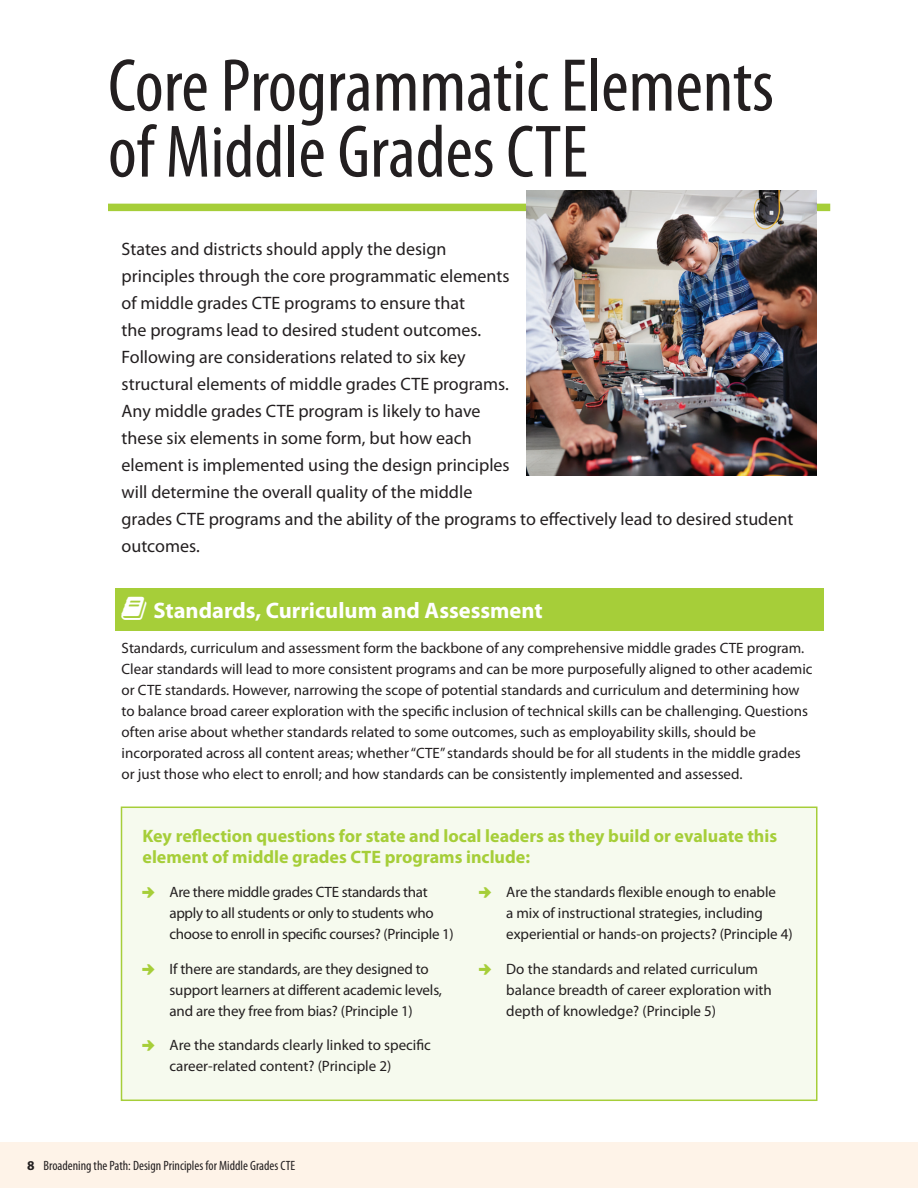
<style>
.page{position:relative;width:918px;height:1188px;background:#fff}
.page>*{position:absolute;margin:0;border:0;box-sizing:border-box;transform-origin:0 0}
.body{font:condensed 75.45px "Myriad Pro";color:#231f20}
.body-2{font:condensed 75px "Myriad Pro";color:#231f20}
.subhead_A{font:700 22.5px "Myriad Pro";color:#fff}
.intro{font:18px/27px "Myriad Pro";color:#231f20}
.body-3{font:700 18px/21px "Myriad Pro";color:#a6ce39}
.body-4{font:15px/21px "Myriad Pro";color:#231f20}
.body-5{font:15px/21px "Myriad Pro";letter-spacing:-.02em;color:#231f20}
.t1{font:condensed 13.5px "Myriad Pro";color:#231f20}
.s1{font-family:"Pointers";color:#a6ce39}
.s2{font-weight:700;font-stretch:normal}
</style>
<div class="page">
<div style="left:0;top:1142px;width:918px;height:46px;background:#fef3e8"></div>
<div style="left:115px;top:589px;width:709px;height:42px;background:#a6ce39"></div>
<div style="left:108px;top:204px;width:722px;height:7px;background:#a6ce39"></div>
<img style="left:527px;top:190px;width:290px;height:285px">
<div style="left:122px;top:807px;width:695px;height:293px;background:#f6faee"></div>
<div style="left:121px;top:807px;width:697px;height:294px;border:2px solid #a6ce39"></div>
<p class="body" style="left:108px;top:45px;width:667px">Core Programmatic Elements</p>
<p class="body-2" style="left:108px;top:111px;width:481px">of Middle Grades CTE</p>
<p class="intro" style="left:122px;top:236px;width:673px">States and districts should apply the design<br>principles through the core programmatic elements<br>of middle grades CTE programs to ensure that<br>the programs lead to desired student outcomes.<br>Following are considerations related to six key<br>structural elements of middle grades CTE programs.<br>Any middle grades CTE program is likely to have<br>these six elements in some form, but how each<br>element is implemented using the design principles<br>will determine the overall quality of the middle<br>grades CTE programs and the ability of the programs to effectively lead to desired student outcomes.</p>
<p class="subhead_A" style="left:153px;top:598px;width:391px">Standards, Curriculum and Assessment</p>
<p class="body-4" style="left:122px;top:638px;width:693px">Standards, curriculum and assessment form the backbone of any comprehensive middle grades CTE program.<br>Clear standards will lead to more consistent programs and can be more purposefully aligned to other academic or CTE standards. However, narrowing the scope of potential standards and curriculum and determining how to balance broad career exploration with the specific inclusion of technical skills can be challenging. Questions often arise about whether standards related to some outcomes, such as employability skills, should be incorporated across all content areas; whether “CTE” standards should be for all students in the middle grades or just those who elect to enroll; and how standards can be consistently implemented and assessed.</p>
<p class="body-3" style="left:142px;top:825px;width:636px">Key reflection questions for state and local leaders as they build or evaluate this element of middle grades CTE programs include:</p>
<p class="body-5" style="left:170px;top:882px;width:286px;text-indent:-27px"><span class="s1">2</span> Are there middle grades CTE standards that apply to all students or only to students who choose to enroll in specific courses? (Principle 1)</p>
<p class="body-4" style="left:170px;top:959px;width:274px;text-indent:-27px"><span class="s1">2</span> If there are standards, are they designed to support learners at different academic levels, and are they free from bias? (Principle 1)</p>
<p class="body-4" style="left:170px;top:1035px;width:263px;text-indent:-27px"><span class="s1">2</span> Are the standards clearly linked to specific career-related content? (Principle 2)</p>
<p class="body-4" style="left:506px;top:882px;width:288px;text-indent:-27px"><span class="s1">2</span> Are the standards flexible enough to enable<br>a mix of instructional strategies, including experiential or hands-on projects? (Principle 4)</p>
<p class="body-4" style="left:506px;top:959px;width:267px;text-indent:-27px"><span class="s1">2</span> Do the standards and related curriculum balance breadth of career exploration with depth of knowledge? (Principle 5)</p>
<p class="t1" style="left:27px;top:1158px;width:270px"><span class="s2">8</span> Broadening the Path: Design Principles for Middle Grades CTE</p>
</div>
